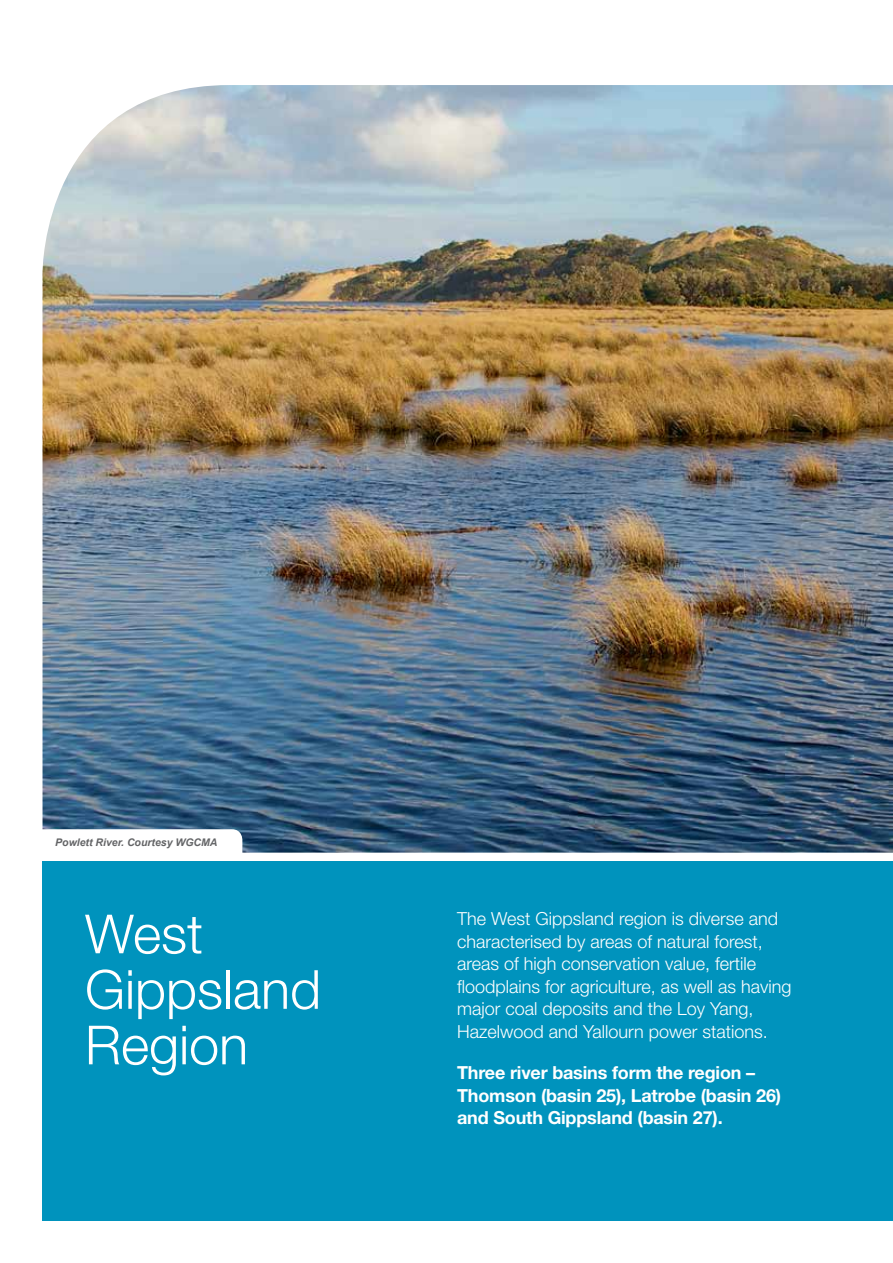
<style>
.page{position:relative;width:893px;height:1263px;background:#fff}
.page>*{position:absolute;margin:0;border:0;box-sizing:border-box;transform-origin:0 0}
.t1{font:300 54px/55.5px "Helvetica Neue LT";color:#fff}
.t2{font:300 18px/22.5px "Helvetica Neue LT";color:#fff}
.t3{font:700 18px/22.5px "Helvetica Neue LT";letter-spacing:-.01em;color:#fff}
.t4{font:italic 700 10.5px "Arial";color:#636466}
</style>
<div class="page">
<div style="left:43px;top:861px;width:850px;height:359px;background:#0093bd"></div>
<img style="left:43px;top:85px;width:850px;height:768px">
<svg style="left:42px;top:829px;width:200px;height:24px"></svg>
<p class="t4" style="left:55px;top:835px;width:164px">Powlett River. Courtesy WGCMA</p>
<h1 class="t1" style="left:85px;top:905px;width:237px">West<br>Gippsland<br>Region</h1>
<p class="t2" style="left:457px;top:907px;width:336px">The West Gippsland region is diverse and characterised by areas of natural forest, areas of high conservation value, fertile floodplains for agriculture, as well as having major coal deposits and the Loy Yang, Hazelwood and Yallourn power stations.</p>
<p class="t3" style="left:457px;top:1061px;width:325px">Three river basins form the region –<br>Thomson (basin 25), Latrobe (basin 26) and South Gippsland (basin 27).</p>
</div>
